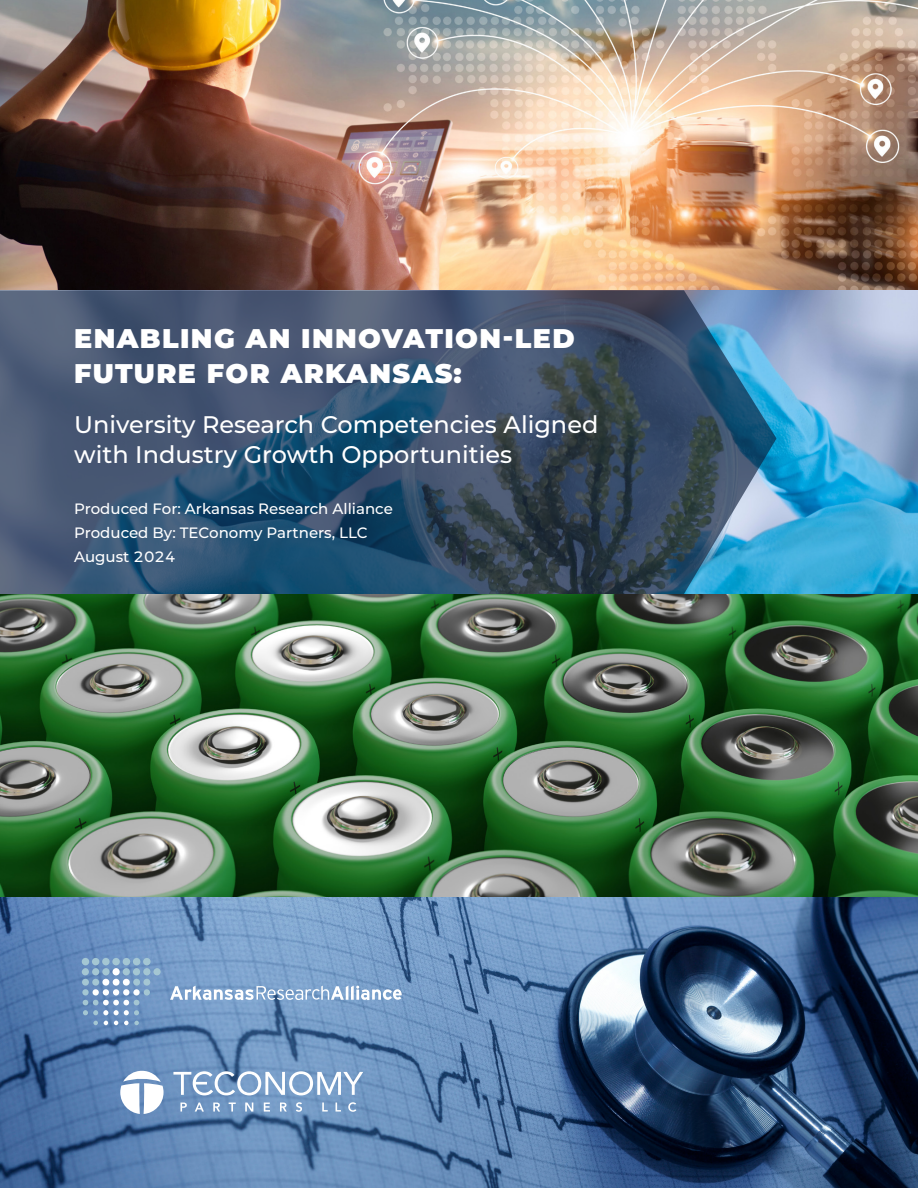
<style>
.page{position:relative;width:918px;height:1188px;background:#fff}
.page>*{position:absolute;margin:0;border:0;box-sizing:border-box;transform-origin:0 0}
.t1{font:900 27px/34.5px "Montserrat";letter-spacing:.05em;color:#fff}
.t2{font:500 24px/30px "Montserrat";color:#fff}
.t3{font:500 15px/24px "Montserrat";color:#fff}
</style>
<div class="page">
<img style="left:0;top:0;width:918px;height:1188px">
<svg style="left:0;top:290px;width:777px;height:304px;background:#3b5671"></svg>
<svg style="left:180px;top:1103px;width:7px;height:9px"></svg>
<svg style="left:195px;top:1103px;width:9px;height:9px"></svg>
<svg style="left:213px;top:1103px;width:7px;height:9px"></svg>
<svg style="left:229px;top:1103px;width:7px;height:9px"></svg>
<svg style="left:245px;top:1103px;width:8px;height:9px"></svg>
<svg style="left:264px;top:1103px;width:6px;height:9px"></svg>
<svg style="left:280px;top:1103px;width:7px;height:9px"></svg>
<svg style="left:296px;top:1102px;width:6px;height:10px"></svg>
<svg style="left:322px;top:1103px;width:6px;height:9px"></svg>
<svg style="left:336px;top:1103px;width:5px;height:9px"></svg>
<svg style="left:348px;top:1102px;width:8px;height:10px"></svg>
<svg style="left:173px;top:1071px;width:190px;height:24px"></svg>
<svg style="left:120px;top:1071px;width:44px;height:43px"></svg>
<svg style="left:170px;top:986px;width:232px;height:14px"></svg>
<div style="left:112px;top:968px;width:8px;height:7px;background:#fff;border-radius:50%"></div>
<div style="left:102px;top:979px;width:7px;height:7px;background:#fff;border-radius:50%"></div>
<div style="left:113px;top:979px;width:7px;height:7px;background:#fff;border-radius:50%"></div>
<div style="left:123px;top:979px;width:7px;height:7px;background:#fff;border-radius:50%"></div>
<div style="left:93px;top:989px;width:6px;height:7px;background:#fff;border-radius:50%"></div>
<div style="left:103px;top:989px;width:6px;height:7px;background:#fff;border-radius:50%"></div>
<div style="left:113px;top:989px;width:6px;height:7px;background:#fff;border-radius:50%"></div>
<div style="left:123px;top:989px;width:6px;height:7px;background:#fff;border-radius:50%"></div>
<svg style="left:133px;top:989px;width:7px;height:7px"></svg>
<svg style="left:114px;top:1021px;width:4px;height:4px"></svg>
<svg style="left:104px;top:1021px;width:4px;height:4px"></svg>
<div style="left:82px;top:979px;width:7px;height:7px;background:#a4c6d3;border-radius:50%"></div>
<div style="left:92px;top:979px;width:7px;height:7px;background:#a4c6d3;border-radius:50%"></div>
<div style="left:82px;top:989px;width:7px;height:7px;background:#a4c6d3;border-radius:50%"></div>
<div style="left:112px;top:958px;width:8px;height:7px;background:#a4c6d3;border-radius:50%"></div>
<div style="left:123px;top:968px;width:7px;height:7px;background:#a4c6d3;border-radius:50%"></div>
<div style="left:133px;top:979px;width:7px;height:7px;background:#a4c6d3;border-radius:50%"></div>
<div style="left:144px;top:989px;width:6px;height:7px;background:#a4c6d3;border-radius:50%"></div>
<div style="left:82px;top:958px;width:7px;height:7px;background:#a4c6d3;border-radius:50%"></div>
<div style="left:92px;top:958px;width:7px;height:7px;background:#a4c6d3;border-radius:50%"></div>
<div style="left:102px;top:958px;width:8px;height:7px;background:#a4c6d3;border-radius:50%"></div>
<div style="left:123px;top:958px;width:7px;height:7px;background:#a4c6d3;border-radius:50%"></div>
<div style="left:133px;top:958px;width:7px;height:7px;background:#a4c6d3;border-radius:50%"></div>
<div style="left:143px;top:958px;width:8px;height:7px;background:#a4c6d3;border-radius:50%"></div>
<div style="left:82px;top:968px;width:7px;height:7px;background:#a4c6d3;border-radius:50%"></div>
<div style="left:92px;top:968px;width:7px;height:7px;background:#a4c6d3;border-radius:50%"></div>
<div style="left:102px;top:968px;width:8px;height:7px;background:#a4c6d3;border-radius:50%"></div>
<div style="left:133px;top:968px;width:7px;height:7px;background:#a4c6d3;border-radius:50%"></div>
<div style="left:153px;top:968px;width:8px;height:7px;background:#a4c6d3;border-radius:50%"></div>
<div style="left:143px;top:968px;width:7px;height:7px;background:#a4c6d3;border-radius:50%"></div>
<div style="left:143px;top:979px;width:7px;height:7px;background:#a4c6d3;border-radius:50%"></div>
<svg style="left:83px;top:1000px;width:56px;height:15px"></svg>
<svg style="left:93px;top:1021px;width:5px;height:4px"></svg>
<svg style="left:124px;top:1021px;width:15px;height:4px"></svg>
<h1 class="t1" style="left:74px;top:320px;width:502px">ENABLING AN INNOVATION-LED<br>FUTURE FOR ARKANSAS:</h1>
<h2 class="t2" style="left:74px;top:409px;width:526px">University Research Competencies Aligned with Industry Growth Opportunities</h2>
<p class="t3" style="left:74px;top:496px;width:320px">Produced For: Arkansas Research Alliance<br>Produced By: TEConomy Partners, LLC<br>August 2024</p>
</div>
